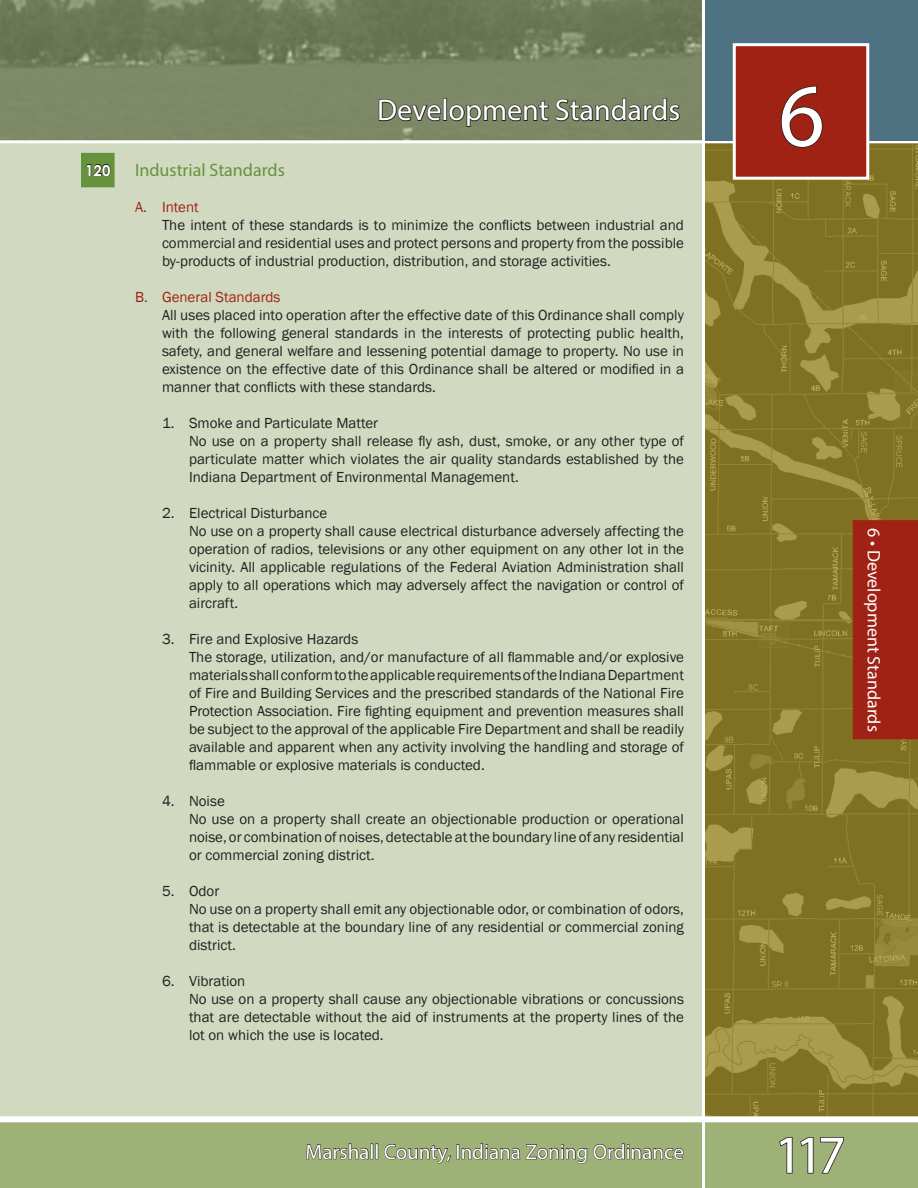
<style>
.page{position:relative;width:918px;height:1188px;background:#fff}
.page>*{position:absolute;margin:0;border:0;box-sizing:border-box;transform-origin:0 0}
.t1{font:90px "Myriad Pro";color:#fff}
.t2{font:54px "Myriad Pro";color:#fff}
.t3{font:30px "Myriad Pro";color:#fff}
.t4{font:21px "Myriad Pro";color:#fff}
.t5{font:18px "Myriad Pro";color:#fff}
.Chapter_Heading{font:18px "Myriad Pro";color:#67923d}
.Section_1t{font:15px/18px "Franklin Gothic";color:#231f20;text-align:justify}
.Section_At{font:15px/18px "Franklin Gothic";color:#231f20;text-align:justify}
.Section__1{font:15px "Franklin Gothic";color:#231f20}
.Section_A{font:15px "Franklin Gothic";color:#9f2214}
.Chapter_Heading-2{font:700 15px "Century Gothic";color:#fff}
</style>
<div class="page">
<div style="left:0;top:134px;width:918px;height:1054px;background:#d1dac1"></div>
<img style="left:705px;top:143px;width:213px;height:973px">
<svg style="left:0;top:0;width:918px;height:143px;background:#778260"></svg>
<svg style="left:0;top:1116px;width:918px;height:72px;background:#a9bb87"></svg>
<div style="left:702px;top:0;width:216px;height:140px;background:#4e7282"></div>
<hr style="left:702px;top:0;width:3px;height:1188px;background:#fff">
<svg style="left:378px;top:98px;width:64px;height:24px;background:#5e644d"></svg>
<div style="left:443px;top:98px;width:4px;height:23px;border:2px solid #231f20"></div>
<svg style="left:448px;top:53px;width:233px;height:91px;background:#798364"></svg>
<svg style="left:778px;top:1136px;width:15px;height:38px"></svg>
<svg style="left:799px;top:1136px;width:46px;height:38px;background:#879666"></svg>
<div style="left:853px;top:520px;width:65px;height:219px;background:#9f2214"></div>
<div style="left:733px;top:43px;width:136px;height:137px;background:#9f2214;border:3px solid #fff"></div>
<svg style="left:781px;top:85px;width:42px;height:63px"></svg>
<svg style="left:306px;top:1140px;width:72px;height:23px;background:#7d8b5f"></svg>
<svg style="left:384px;top:1133px;width:67px;height:42px;background:#8fa06c"></svg>
<svg style="left:457px;top:1125px;width:227px;height:53px;background:#91a36e"></svg>
<div style="left:81px;top:153px;width:34px;height:34px;background:#67923d"></div>
<svg style="left:86px;top:164px;width:25px;height:13px"></svg>
<h3 class="t3" style="left:377px;top:92px;width:305px">Development Standards</h3>
<p class="Chapter_Heading-2" style="left:85px;top:159px;width:27px">120</p>
<p class="Chapter_Heading" style="left:135px;top:158px;width:151px">Industrial Standards</p>
<p class="Section_A" style="left:135px;top:197px;width:65px">A. Intent</p>
<p class="Section_At" style="left:162px;top:216px;width:524px">The intent of these standards is to minimize the conflicts between industrial and commercial and residential uses and protect persons and property from the possible by-products of industrial production, distribution, and storage activities.</p>
<p class="Section_A" style="left:135px;top:287px;width:147px">B. General Standards</p>
<p class="Section_At" style="left:162px;top:306px;width:524px">All uses placed into operation after the effective date of this Ordinance shall comply with the following general standards in the interests of protecting public health, safety, and general welfare and lessening potential damage to property. No use in existence on the effective date of this Ordinance shall be altered or modified in a manner that conflicts with these standards.</p>
<p class="Section__1" style="left:162px;top:413px;width:218px">1. Smoke and Particulate Matter</p>
<p class="Section_1t" style="left:189px;top:432px;width:497px">No use on a property shall release fly ash, dust, smoke, or any other type of particulate matter which violates the air quality standards established by the Indiana Department of Environmental Management.</p>
<p class="Section__1" style="left:162px;top:503px;width:167px">2. Electrical Disturbance</p>
<p class="Section_1t" style="left:189px;top:522px;width:497px">No use on a property shall cause electrical disturbance adversely affecting the operation of radios, televisions or any other equipment on any other lot in the vicinity. All applicable regulations of the Federal Aviation Administration shall apply to all operations which may adversely affect the navigation or control of aircraft.</p>
<p class="Section__1" style="left:162px;top:629px;width:198px">3. Fire and Explosive Hazards</p>
<p class="Section_1t" style="left:189px;top:648px;width:497px">The storage, utilization, and/or manufacture of all flammable and/or explosive materials shall conform to the applicable requirements of the Indiana Department of Fire and Building Services and the prescribed standards of the National Fire Protection Association. Fire fighting equipment and prevention measures shall be subject to the approval of the applicable Fire Department and shall be readily available and apparent when any activity involving the handling and storage of flammable or explosive materials is conducted.</p>
<p class="Section__1" style="left:162px;top:791px;width:64px">4. Noise</p>
<p class="Section_1t" style="left:189px;top:810px;width:497px">No use on a property shall create an objectionable production or operational noise, or combination of noises, detectable at the boundary line of any residential or commercial zoning district.</p>
<p class="Section__1" style="left:162px;top:881px;width:59px">5. Odor</p>
<p class="Section_1t" style="left:189px;top:900px;width:497px">No use on a property shall emit any objectionable odor, or combination of odors, that is detectable at the boundary line of any residential or commercial zoning district.</p>
<p class="Section__1" style="left:162px;top:971px;width:85px">6. Vibration</p>
<p class="Section_1t" style="left:189px;top:990px;width:497px">No use on a property shall cause any objectionable vibrations or concussions that are detectable without the aid of instruments at the property lines of the lot on which the use is located.</p>
<h3 class="t4" style="left:305px;top:1139px;width:380px">Marshall County, Indiana Zoning Ordinance</h3>
<h1 class="t1" style="left:779px;top:60px;width:48px">6</h1>
<p class="t5" style="left:885px;top:528px;width:205px;rotate:90deg">6 • Development Standards</p>
<h2 class="t2" style="left:774px;top:1121px;width:73px">117</h2>
</div>
